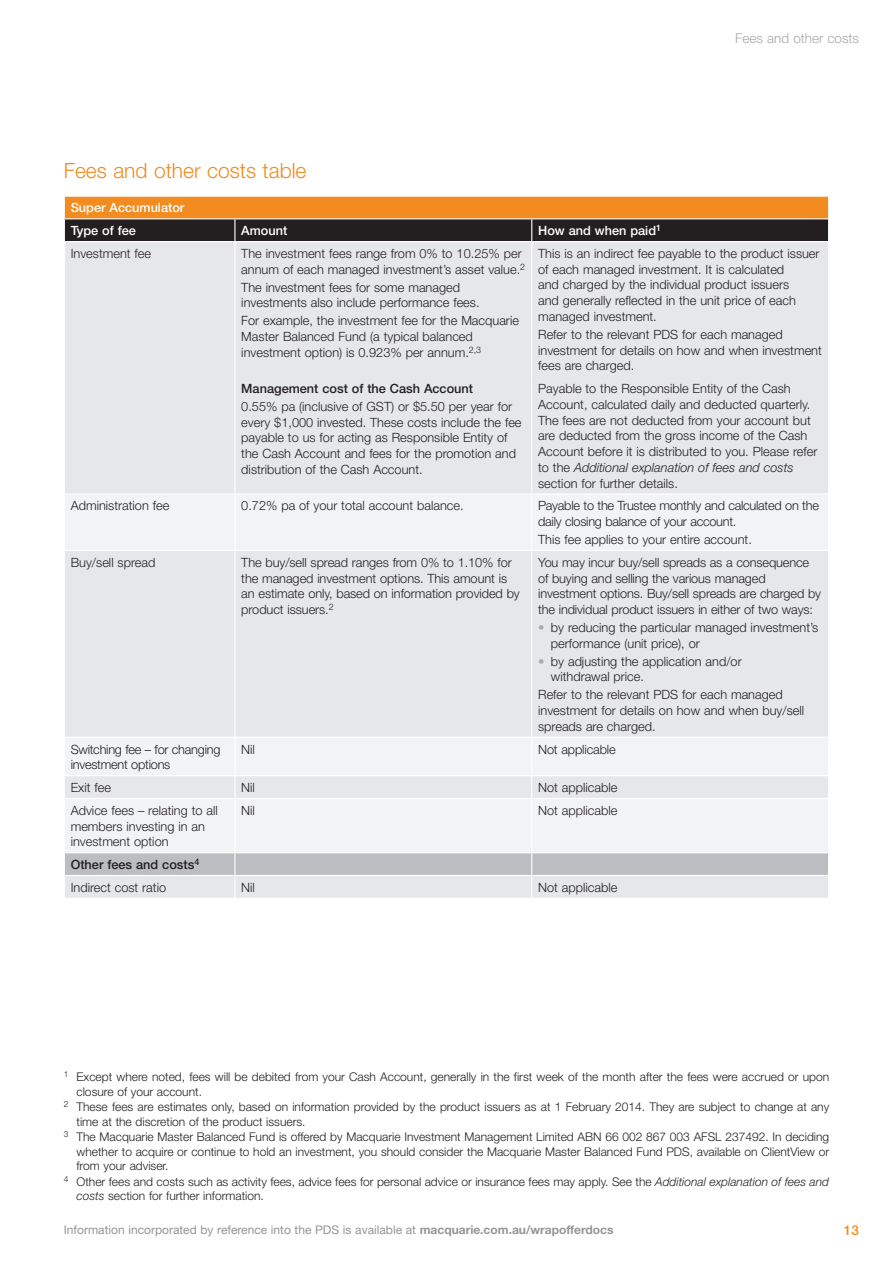
<style>
.page{position:relative;width:893px;height:1263px;background:#fff}
.page>*{position:absolute;margin:0;border:0;box-sizing:border-box;transform-origin:0 0}
.t1{font:300 21px "Helvetica Neue";color:#f28b20}
.t2{font:300 13.5px "Helvetica Neue";color:#a8a9ad}
.t3{font:500 13.5px "Helvetica Neue";color:#f28b20}
.t4{font:300 12.75px/15.8px "Helvetica Neue";color:#231f20}
.t5{font:300 12.75px/15.8px "Helvetica Neue";letter-spacing:-.02em;color:#231f20}
.t6{font:500 12.75px/22.8px "Helvetica Neue";color:#231f20}
.t7{font:500 12.75px/22.6px "Helvetica Neue";color:#fff}
.t8{font:300 12px "Helvetica Neue";color:#231f20}
.t9{font:12px "Helvetica Neue";color:#939598}
.s1{font-style:italic}
.s2{color:#a8a9ad}
.s3{font-weight:300}
.s4{font-weight:700}
</style>
<div class="page">
<div style="left:65px;top:242px;width:763px;height:251px;background:#e6e7e9"></div>
<svg style="left:65px;top:495px;width:763px;height:357px;fill:#e6e7e9"></svg>
<svg style="left:64px;top:197px;width:765px;height:45px;background:#8d5a28"></svg>
<hr style="left:532px;top:218px;width:297px;height:1px;background:#fff">
<hr style="left:532px;top:241px;width:297px;height:1px;background:#fff">
<hr style="left:234px;top:242px;width:1px;height:135px;background:#fff">
<hr style="left:234px;top:377px;width:1px;height:116px;background:#fff">
<hr style="left:531px;top:242px;width:1px;height:135px;background:#fff">
<hr style="left:531px;top:377px;width:1px;height:116px;background:#fff">
<hr style="left:234px;top:495px;width:1px;height:55px;background:#fff">
<hr style="left:531px;top:495px;width:1px;height:55px;background:#fff">
<hr style="left:64px;top:550px;width:171px;height:1px;background:#fff">
<hr style="left:234px;top:551px;width:1px;height:185px;background:#fff">
<hr style="left:235px;top:550px;width:297px;height:1px;background:#fff">
<hr style="left:531px;top:551px;width:1px;height:185px;background:#fff">
<hr style="left:532px;top:550px;width:297px;height:1px;background:#fff">
<hr style="left:64px;top:736px;width:171px;height:2px;background:#fff">
<hr style="left:234px;top:738px;width:1px;height:37px;background:#fff">
<hr style="left:235px;top:736px;width:297px;height:2px;background:#fff">
<hr style="left:531px;top:738px;width:1px;height:37px;background:#fff">
<hr style="left:532px;top:736px;width:297px;height:2px;background:#fff">
<hr style="left:64px;top:775px;width:171px;height:1px;background:#fff">
<svg style="left:234px;top:776px;width:1px;height:22px"></svg>
<hr style="left:235px;top:775px;width:297px;height:1px;background:#fff">
<svg style="left:531px;top:776px;width:1px;height:22px"></svg>
<hr style="left:532px;top:775px;width:297px;height:1px;background:#fff">
<hr style="left:64px;top:798px;width:171px;height:1px;background:#fff">
<hr style="left:234px;top:799px;width:1px;height:53px;background:#fff">
<hr style="left:235px;top:798px;width:297px;height:1px;background:#fff">
<hr style="left:531px;top:799px;width:1px;height:53px;background:#fff">
<hr style="left:532px;top:798px;width:297px;height:1px;background:#fff">
<svg style="left:64px;top:853px;width:765px;height:45px;background:#d2d3d6"></svg>
<hr style="left:532px;top:875px;width:297px;height:1px;background:#fff">
<h1 class="t1" style="left:64px;top:158px;width:244px">Fees and other costs table</h1>
<p class="t7" style="left:71px;top:196px;width:115px">Super Accumulator<br>Type of fee</p>
<p class="t7" style="left:241px;top:219px;width:48px">Amount</p>
<p class="t7" style="left:538px;top:219px;width:124px">How and when paid<sup>1</sup></p>
<p class="t2" style="left:735px;top:29px;width:125px">Fees and other costs</p>
<p class="t4" style="left:71px;top:245px;width:82px">Investment fee</p>
<p class="t4" style="left:241px;top:245px;width:285px">The investment fees range from 0% to 10.25% per annum of each managed investment’s asset value.<sup>2</sup></p>
<p class="t4" style="left:241px;top:279px;width:240px">The investment fees for some managed investments also include performance fees.</p>
<p class="t4" style="left:241px;top:313px;width:279px">For example, the investment fee for the Macquarie<br>Master Balanced Fund (a typical balanced investment option) is 0.923% per annum.<sup>2,3</sup></p>
<p class="t6" style="left:241px;top:377px;width:233px">Management cost of the Cash Account</p>
<p class="t4" style="left:241px;top:398px;width:282px">0.55% pa (inclusive of GST) or $5.50 per year for every $1,000 invested. These costs include the fee payable to us for acting as Responsible Entity of the Cash Account and fees for the promotion and distribution of the Cash Account.</p>
<p class="t4" style="left:538px;top:245px;width:283px">This is an indirect fee payable to the product issuer of each managed investment. It is calculated<br>and charged by the individual product issuers<br>and generally reflected in the unit price of each managed investment.</p>
<p class="t4" style="left:538px;top:326px;width:285px">Refer to the relevant PDS for each managed investment for details on how and when investment fees are charged.</p>
<p class="t4" style="left:538px;top:380px;width:281px">Payable to the Responsible Entity of the Cash Account, calculated daily and deducted quarterly.<br>The fees are not deducted from your account but are deducted from the gross income of the Cash Account before it is distributed to you. Please refer to the <span class="s1">Additional explanation of fees and costs </span>section for further details.</p>
<p class="t4" style="left:71px;top:498px;width:100px">Administration fee</p>
<p class="t4" style="left:241px;top:498px;width:224px">0.72% pa of your total account balance.</p>
<p class="t5" style="left:538px;top:498px;width:282px">Payable to the Trustee monthly and calculated on the daily closing balance of your account.</p>
<p class="t4" style="left:538px;top:531px;width:215px">This fee applies to your entire account.</p>
<p class="t4" style="left:71px;top:554px;width:86px">Buy/sell spread</p>
<p class="t4" style="left:241px;top:554px;width:280px">The buy/sell spread ranges from 0% to 1.10% for the managed investment options. This amount is an estimate only, based on information provided by product issuers.<sup>2</sup></p>
<p class="t4" style="left:538px;top:554px;width:284px">You may incur buy/sell spreads as a consequence of buying and selling the various managed investment options. Buy/sell spreads are charged by the individual product issuers in either of two ways:</p>
<p class="t4" style="left:551px;top:619px;width:269px;text-indent:-13px"><span class="s2">•</span> by reducing the particular managed investment’s performance (unit price), or</p>
<p class="t4" style="left:551px;top:653px;width:192px;text-indent:-13px"><span class="s2">•</span> by adjusting the application and/or withdrawal price.</p>
<p class="t4" style="left:538px;top:686px;width:268px">Refer to the relevant PDS for each managed investment for details on how and when buy/sell spreads are charged.</p>
<p class="t5" style="left:71px;top:741px;width:151px">Switching fee – for changing investment options</p>
<p class="t4" style="left:241px;top:741px;width:15px">Nil</p>
<p class="t4" style="left:538px;top:741px;width:79px">Not applicable</p>
<p class="t4" style="left:71px;top:779px;width:42px">Exit fee</p>
<p class="t4" style="left:241px;top:779px;width:15px">Nil</p>
<p class="t4" style="left:538px;top:779px;width:81px">Not applicable</p>
<p class="t4" style="left:71px;top:802px;width:149px">Advice fees – relating to all members investing in an investment option</p>
<p class="t4" style="left:241px;top:802px;width:15px">Nil</p>
<p class="t4" style="left:538px;top:802px;width:81px">Not applicable</p>
<p class="t6" style="left:71px;top:853px;width:130px">Other fees and costs<sup>4<br></sup><span class="s3">Indirect cost ratio</span></p>
<p class="t4" style="left:241px;top:879px;width:15px">Nil</p>
<p class="t4" style="left:538px;top:879px;width:81px">Not applicable</p>
<p class="t8" style="left:64px;top:1070px;width:767px"><sup>1</sup> Except where noted, fees will be debited from your Cash Account, generally in the first week of the month after the fees were accrued or upon</p>
<p class="t8" style="left:77px;top:1084px;width:127px">closure of your account.</p>
<p class="t8" style="left:64px;top:1100px;width:767px"><sup>2</sup> These fees are estimates only, based on information provided by the product issuers as at 1 February 2014. They are subject to change at any</p>
<p class="t8" style="left:77px;top:1114px;width:231px">time at the discretion of the product issuers.</p>
<p class="t8" style="left:64px;top:1130px;width:767px"><sup>3</sup> The Macquarie Master Balanced Fund is offered by Macquarie Investment Management Limited ABN 66 002 867 003 AFSL 237492. In deciding</p>
<p class="t8" style="left:77px;top:1144px;width:754px">whether to acquire or continue to hold an investment, you should consider the Macquarie Master Balanced Fund PDS, available on ClientView or</p>
<p class="t8" style="left:77px;top:1159px;width:94px">from your adviser.</p>
<p class="t8" style="left:64px;top:1174px;width:767px"><sup>4</sup> Other fees and costs such as activity fees, advice fees for personal advice or insurance fees may apply. See the <span class="s1">Additional explanation of fees and</span></p>
<p class="t8" style="left:77px;top:1189px;width:189px"><span class="s1">costs</span> section for further information.</p>
<p class="t9" style="left:64px;top:1223px;width:551px">Information incorporated by reference into the PDS is available at <span class="s4">macquarie.com.au/wrapofferdocs</span></p>
<p class="t3" style="left:844px;top:1222px;width:17px">13</p>
</div>
